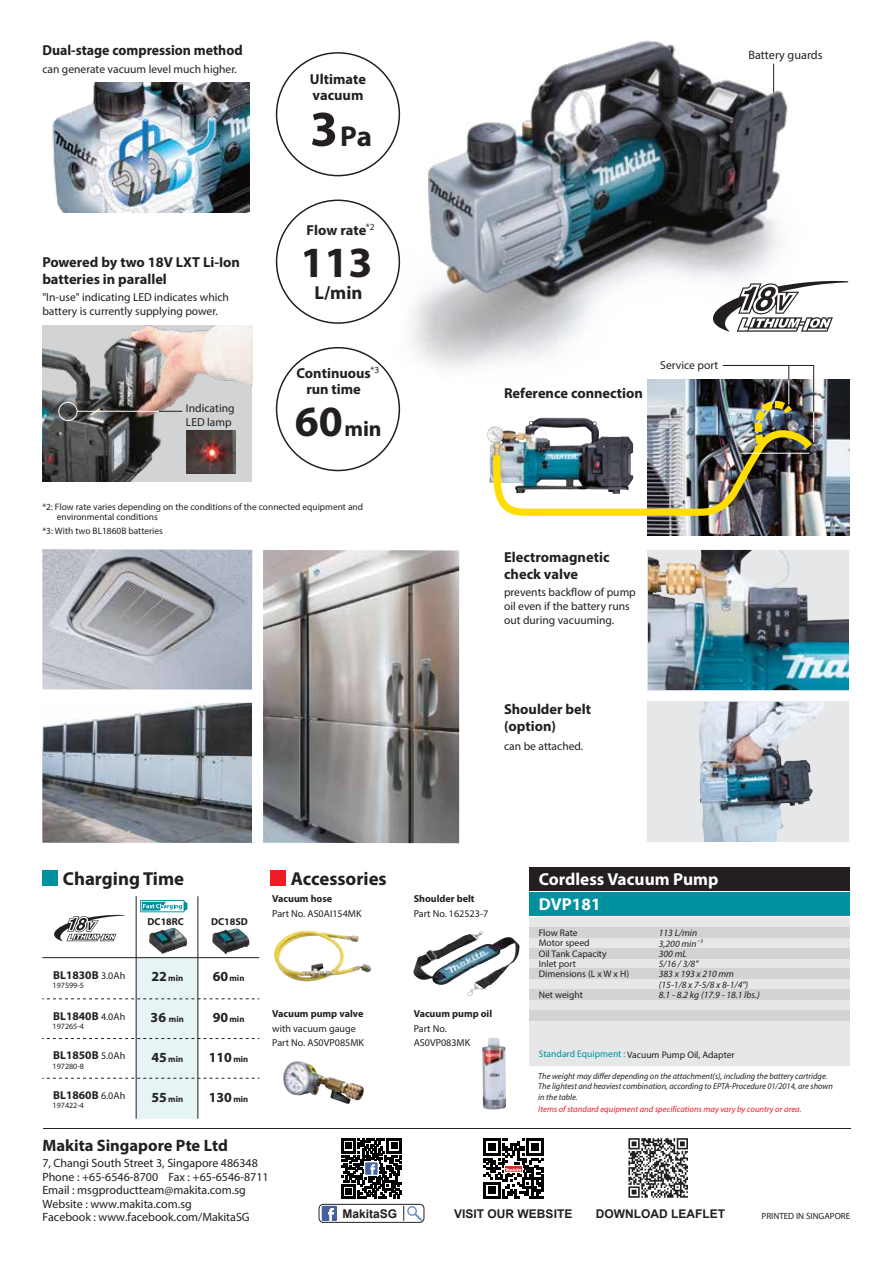
<style>
.page{position:relative;width:893px;height:1263px;background:#fff}
.page>*{position:absolute;margin:0;border:0;box-sizing:border-box;transform-origin:0 0}
.t1{font:700 43.35px "Myriad Pro";color:#231f20}
.t2{font:700 28.8px "Myriad Pro";color:#231f20}
.t3{font:700 21.6px "Myriad Pro";color:#231f20}
.t4{font:700 18.75px "Myriad Pro";color:#231f20}
.t5{font:700 17.25px/24.6px "Myriad Pro";color:#fff}
.t6{font:700 16.5px "Myriad Pro";color:#231f20}
.t7{font:700 14.4px/17.2px "Myriad Pro";color:#231f20}
.t8{font:700 14.4px "Myriad Pro";color:#231f20;scale:.96 1}
.t9{font:700 13.95px "Myriad Pro";color:#231f20}
.t10{font:12.15px "Myriad Pro";color:#231f20}
.t11{font:12px/13.5px "Myriad Pro";color:#231f20}
.t12{font:700 12px "Arial";color:#231f20}
.t13{font:11.55px/13.8px "Myriad Pro";color:#231f20}
.t14{font:700 11.55px "Myriad Pro";color:#231f20}
.t15{font:10.05px/14.4px "Myriad Pro";color:#231f20}
.t16{font:700 10.05px "Myriad Pro";color:#231f20}
.t17{font:9.6px/10.4px "Myriad Pro";color:#231f20}
.t18{font:italic 9.6px/10.4px "Myriad Pro";color:#231f20}
.t19{font:9.45px/10.1px "Myriad Pro";color:#231f20}
.t20{font:9px "Myriad Pro";color:#231f20}
.t21{font:italic 8.7px/10.4px "Myriad Pro";color:#231f20}
.t22{font:italic 8.7px "Myriad Pro";color:#ed1d24}
.t23{font:700 8.7px "Myriad Pro";color:#231f20}
.t24{font:8.1px "Myriad Pro";color:#231f20}
.s1{font-size:50.55px}
.s2{font-size:43.35px}
.s3{font-weight:400;font-size:10.05px}
.s4{font-size:13.95px}
.s5{font-size:8.7px}
.s6{color:#00909e}
</style>
<div class="page">
<img style="left:648px;top:379px;width:202px;height:157px">
<hr style="left:43px;top:1129px;width:808px;height:1px;background:#231f20">
<div style="left:322px;top:1206px;width:15px;height:15px;background:#44609d"></div>
<svg style="left:328px;top:1208px;width:6px;height:13px"></svg>
<div style="left:319px;top:1204px;width:105px;height:19px;border:1px solid #231f20;border-radius:4px"></div>
<svg style="left:403px;top:1205px;width:19px;height:16px"></svg>
<svg style="left:483px;top:1139px;width:60px;height:59px"></svg>
<svg style="left:341px;top:1138px;width:60px;height:61px"></svg>
<div style="left:270px;top:870px;width:15px;height:16px;background:#ed1d24"></div>
<img style="left:361px;top:40px;width:481px;height:348px">
<img style="left:52px;top:82px;width:197px;height:130px">
<img style="left:42px;top:549px;width:210px;height:141px">
<img style="left:42px;top:702px;width:210px;height:141px">
<img style="left:263px;top:550px;width:196px;height:293px">
<img style="left:487px;top:428px;width:3px;height:55px">
<div style="left:648px;top:702px;width:201px;height:140px;background:#e6e7e8"></div>
<img style="left:699px;top:702px;width:114px;height:140px">
<img style="left:648px;top:550px;width:201px;height:140px">
<img style="left:490px;top:365px;width:329px;height:154px">
<img style="left:274px;top:932px;width:97px;height:49px">
<img style="left:283px;top:1061px;width:72px;height:43px">
<img style="left:449px;top:931px;width:32px;height:13px">
<img style="left:482px;top:1038px;width:24px;height:71px">
<img style="left:42px;top:325px;width:210px;height:157px">
<svg style="left:159px;top:411px;width:23px;height:1px"></svg>
<hr style="left:77px;top:411px;width:82px;height:1px;background:#fff">
<img style="left:187px;top:430px;width:49px;height:43px">
<div style="left:58px;top:402px;width:19px;height:19px;border:1px solid #fff;border-radius:50%"></div>
<div style="left:276px;top:52px;width:124px;height:124px;border:2px solid #231f20;border-radius:50%"></div>
<div style="left:276px;top:200px;width:124px;height:124px;border:2px solid #231f20;border-radius:50%"></div>
<div style="left:276px;top:347px;width:124px;height:124px;border:2px solid #231f20;border-radius:50%"></div>
<div style="left:529px;top:917px;width:321px;height:149px;background:#e6e7e8"></div>
<div style="left:529px;top:927px;width:321px;height:11px;background:#d1d3d4"></div>
<div style="left:529px;top:948px;width:321px;height:10px;background:#d1d3d4"></div>
<div style="left:529px;top:969px;width:321px;height:10px;background:#d1d3d4"></div>
<div style="left:529px;top:989px;width:321px;height:10px;background:#d1d3d4"></div>
<div style="left:529px;top:1010px;width:321px;height:10px;background:#d1d3d4"></div>
<div style="left:529px;top:868px;width:321px;height:23px;background:#231f20"></div>
<div style="left:529px;top:892px;width:321px;height:24px;background:#00909e"></div>
<svg style="left:773px;top:64px;width:1px;height:28px"></svg>
<svg style="left:712px;top:281px;width:136px;height:51px"></svg>
<div style="left:136px;top:958px;width:62px;height:161px;background:#e6f4f5"></div>
<svg style="left:54px;top:915px;width:70px;height:26px"></svg>
<img style="left:149px;top:928px;width:24px;height:10px">
<img style="left:212px;top:928px;width:23px;height:16px">
<hr style="left:42px;top:957px;width:217px;height:1px;background:#231f20">
<svg style="left:42px;top:998px;width:217px;height:1px"></svg>
<svg style="left:42px;top:1038px;width:217px;height:1px"></svg>
<svg style="left:42px;top:1078px;width:217px;height:1px"></svg>
<hr style="left:136px;top:896px;width:1px;height:223px;background:#231f20">
<hr style="left:197px;top:896px;width:1px;height:223px;background:#231f20">
<div style="left:42px;top:870px;width:15px;height:16px;background:#00909e"></div>
<svg style="left:140px;top:900px;width:47px;height:12px"></svg>
<svg style="left:628px;top:1138px;width:60px;height:60px"></svg>
<p class="t8" style="left:42px;top:41px;width:210px">Dual-stage compression method</p>
<p class="t13" style="left:42px;top:62px;width:196px">can generate vacuum level much higher.</p>
<p class="t7" style="left:42px;top:253px;width:199px">Powered by two 18V LXT Li-Ion batteries in parallel</p>
<p class="t13" style="left:42px;top:290px;width:188px">"In-use" indicating LED indicates which battery is currently supplying power.</p>
<p class="t13" style="left:186px;top:401px;width:50px">Indicating<br>LED lamp</p>
<p class="t7" style="left:310px;top:71px;width:58px;line-height:15.9px">Ultimate vacuum</p>
<h2 class="t2" style="left:310px;top:117px;width:64px"><span class="s1">3</span>Pa</h2>
<p class="t19" style="left:366px;top:222px;width:10px">*2</p>
<p class="t7" style="left:307px;top:221px;width:61px">Flow rate</p>
<h1 class="t1" style="left:301px;top:234px;width:74px">113</h1>
<h3 class="t4" style="left:314px;top:280px;width:50px">L/min</h3>
<p class="t7" style="left:296px;top:365px;width:76px;line-height:15.9px;text-align:center">Continuous run time</p>
<p class="t19" style="left:371px;top:364px;width:10px">*3</p>
<h3 class="t3" style="left:295px;top:415px;width:88px"><span class="s2">60</span>min</h3>
<p class="t19" style="left:57px;top:502px;width:308px;text-indent:-14px">*2: Flow rate varies depending on the conditions of the connected equipment and environmental conditions</p>
<p class="t19" style="left:42px;top:525px;width:122px">*3: With two BL1860B batteries</p>
<p class="t10" style="left:748px;top:48px;width:76px">Battery guards</p>
<p class="t7" style="left:504px;top:384px;width:140px">Reference connection</p>
<p class="t13" style="left:660px;top:358px;width:60px">Service port</p>
<p class="t7" style="left:504px;top:548px;width:107px">Electromagnetic check valve</p>
<p class="t13" style="left:504px;top:585px;width:133px">prevents backflow of pump oil even if the battery runs out during vacuuming.</p>
<p class="t7" style="left:504px;top:700px;width:89px">Shoulder belt (option)</p>
<p class="t13" style="left:504px;top:739px;width:81px">can be attached.</p>
<h3 class="t4" style="left:63px;top:866px;width:123px">Charging Time</h3>
<p class="t16" style="left:148px;top:915px;width:38px">DC18RC</p>
<p class="t16" style="left:211px;top:915px;width:38px">DC18SD</p>
<h3 class="t4" style="left:291px;top:866px;width:97px">Accessories</h3>
<p class="t16" style="left:272px;top:892px;width:61px">Vacuum hose</p>
<p class="t15" style="left:272px;top:906px;width:91px">Part No. AS0AI154MK</p>
<p class="t16" style="left:414px;top:892px;width:62px">Shoulder belt</p>
<p class="t15" style="left:414px;top:906px;width:76px">Part No. 162523-7</p>
<p class="t14" style="left:53px;top:967px;width:74px">BL1830B <span class="s3">3.0Ah</span></p>
<p class="t14" style="left:53px;top:1008px;width:74px">BL1840B <span class="s3">4.0Ah</span></p>
<p class="t14" style="left:53px;top:1048px;width:74px">BL1850B <span class="s3">5.0Ah</span></p>
<p class="t14" style="left:53px;top:1088px;width:74px">BL1860B <span class="s3">6.0Ah</span></p>
<p class="t24" style="left:53px;top:981px;width:33px">197599-5</p>
<p class="t24" style="left:53px;top:1021px;width:33px">197265-4</p>
<p class="t24" style="left:53px;top:1061px;width:33px">197280-8</p>
<p class="t24" style="left:53px;top:1100px;width:33px">197422-4</p>
<p class="t23" style="left:151px;top:972px;width:33px"><span class="s4">22</span> min</p>
<p class="t23" style="left:151px;top:1013px;width:35px"><span class="s4">36</span> min</p>
<p class="t23" style="left:151px;top:1053px;width:33px"><span class="s4">45</span> min</p>
<p class="t23" style="left:151px;top:1093px;width:33px"><span class="s4">55</span> min</p>
<p class="t23" style="left:213px;top:972px;width:33px"><span class="s4">60</span> min</p>
<p class="t23" style="left:213px;top:1013px;width:33px"><span class="s4">90</span> min</p>
<p class="t9" style="left:209px;top:1048px;width:41px">110 <span class="s5">min</span></p>
<p class="t9" style="left:209px;top:1088px;width:41px">130 <span class="s5">min</span></p>
<p class="t16" style="left:272px;top:1007px;width:93px">Vacuum pump valve</p>
<p class="t15" style="left:272px;top:1021px;width:93px">with vacuum gauge<br>Part No. AS0VP085MK</p>
<p class="t16" style="left:414px;top:1007px;width:80px">Vacuum pump oil</p>
<p class="t15" style="left:414px;top:1021px;width:58px">Part No.<br>AS0VP083MK</p>
<h3 class="t5" style="left:539px;top:866px;width:181px">Cordless Vacuum Pump<br>DVP181</h3>
<p class="t17" style="left:539px;top:928px;width:92px">Flow Rate<br>Motor speed<br>Oil Tank Capacity<br>Inlet port<br>Dimensions (L x W x H)</p>
<p class="t17" style="left:539px;top:989px;width:46px">Net weight</p>
<p class="t18" style="left:659px;top:928px;width:102px">113 L/min<br>3,200 minˉ¹<br>300 mL<br>5/16 / 3/8"<br>383 x 193 x 210 mm (15-1/8 x 7-5/8 x 8-1/4")<br>8.1 - 8.2 kg (17.9 - 18.1 lbs.)</p>
<p class="t17" style="left:539px;top:1049px;width:197px"><span class="s6">Standard Equipment :</span> Vacuum Pump Oil, Adapter</p>
<p class="t21" style="left:538px;top:1071px;width:296px">The weight may differ depending on the attachment(s), including the battery cartridge.<br>The lightest and heaviest combination, according to EPTA-Procedure 01/2014, are shown in the table.</p>
<p class="t22" style="left:538px;top:1103px;width:265px">Items of standard equipment and specifications may vary by country or area.</p>
<h3 class="t6" style="left:42px;top:1134px;width:187px">Makita Singapore Pte Ltd</h3>
<p class="t11" style="left:42px;top:1156px;width:228px">7, Changi South Street 3, Singapore 486348<br>Phone : +65-6546-8700 Fax : +65-6546-8711<br>Email : msgproductteam@makita.com.sg Website : www.makita.com.sg<br>Facebook : www.facebook.com/MakitaSG</p>
<p class="t12" style="left:342px;top:1206px;width:56px">MakitaSG</p>
<p class="t12" style="left:454px;top:1206px;width:120px">VISIT OUR WEBSITE</p>
<p class="t12" style="left:596px;top:1206px;width:131px">DOWNLOAD LEAFLET</p>
<p class="t20" style="left:762px;top:1210px;width:90px">PRINTED IN SINGAPORE</p>
</div>
